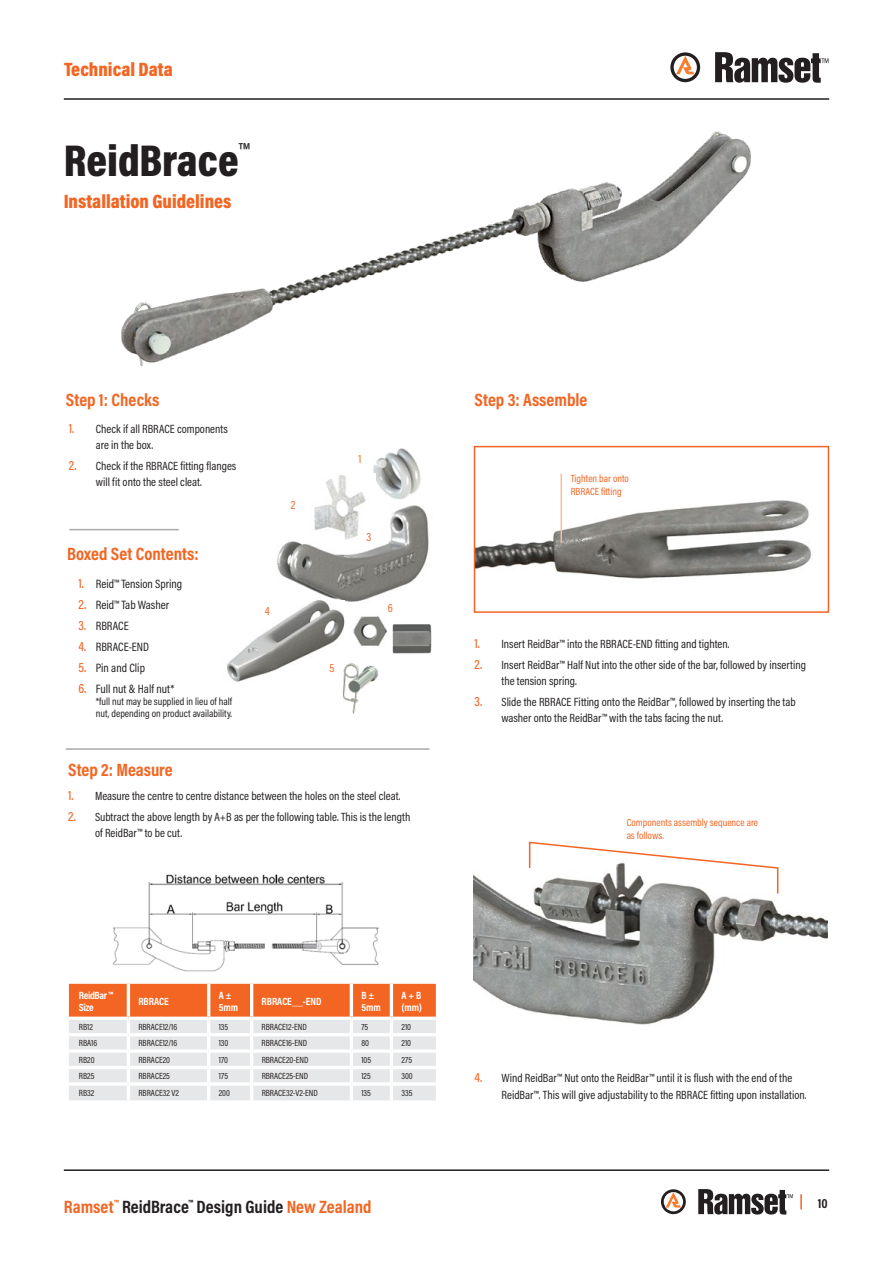
<style>
.page{position:relative;width:893px;height:1263px;background:#fff}
.page>*{position:absolute;margin:0;border:0;box-sizing:border-box;transform-origin:0 0}
.t1{font:900 45px "Acumin Pro Cond";color:#231f20}
.t2{font:900 19.5px "Acumin Pro Cond";color:#f26522}
.t3{font:700 18px "Acumin Pro Cond";color:#f26522}
.t4{font:700 18px "Acumin Pro Cond";color:#231f20}
.t5{font:700 13.5px "Acumin Pro Cond";color:#231f20}
.t6{font:12.15px "Acumin Pro Cond";color:#231f20}
.t7{font:12px/16.5px "Acumin Pro Cond";color:#231f20}
.t8{font:12px "Acumin Pro Cond";color:#f26522}
.t9{font:10.5px/12px "Acumin Pro Cond";color:#231f20}
.t10{font:10.5px/12.6px "Acumin Pro Cond";color:#f26522}
.t11{font:700 10.5px/12.6px "Acumin Pro Cond";letter-spacing:-.005em;color:#fff}
.t12{font:700 10.5px/12.6px "Acumin Pro Cond";letter-spacing:-.03em;color:#fff}
.t13{font:9px "Acumin Pro Cond";color:#231f20}
.s1{font-weight:500;font-size:13.5px;color:#f26522}
.s2{color:#f26522}
</style>
<div class="page">
<svg style="left:759px;top:53px;width:69px;height:30px"></svg>
<hr style="left:64px;top:98px;width:765px;height:2px;background:#231f20">
<img style="left:112px;top:52px;width:647px;height:538px">
<img style="left:361px;top:447px;width:68px;height:55px">
<img style="left:266px;top:502px;width:186px;height:100px">
<img style="left:227px;top:600px;width:118px;height:82px">
<img style="left:392px;top:624px;width:40px;height:30px">
<img style="left:353px;top:616px;width:34px;height:30px">
<img style="left:299px;top:474px;width:77px;height:65px">
<img style="left:318px;top:652px;width:83px;height:62px">
<hr style="left:66px;top:748px;width:364px;height:2px;background:#a7a9ac">
<hr style="left:69px;top:529px;width:110px;height:1px;background:#a7a9ac">
<img style="left:477px;top:449px;width:335px;height:141px">
<div style="left:474px;top:446px;width:355px;height:167px;border:2px solid #f26522"></div>
<img style="left:474px;top:875px;width:354px;height:150px">
<svg style="left:69px;top:984px;width:367px;height:116px;background:#ecc4b2"></svg>
<hr style="left:69px;top:1082px;width:59px;height:3px;background:#fff">
<hr style="left:128px;top:1082px;width:81px;height:3px;background:#fff">
<hr style="left:127px;top:1085px;width:3px;height:15px;background:#fff">
<hr style="left:209px;top:1082px;width:43px;height:3px;background:#fff">
<hr style="left:207px;top:1085px;width:3px;height:15px;background:#fff">
<hr style="left:252px;top:1082px;width:99px;height:3px;background:#fff">
<hr style="left:250px;top:1085px;width:3px;height:15px;background:#fff">
<hr style="left:351px;top:1082px;width:40px;height:3px;background:#fff">
<hr style="left:350px;top:1085px;width:3px;height:15px;background:#fff">
<hr style="left:391px;top:1082px;width:45px;height:3px;background:#fff">
<hr style="left:390px;top:1085px;width:3px;height:15px;background:#fff">
<hr style="left:127px;top:984px;width:3px;height:32px;background:#fff">
<hr style="left:207px;top:984px;width:3px;height:32px;background:#fff">
<hr style="left:250px;top:984px;width:3px;height:32px;background:#fff">
<hr style="left:350px;top:984px;width:3px;height:32px;background:#fff">
<hr style="left:390px;top:984px;width:3px;height:32px;background:#fff">
<svg style="left:69px;top:1016px;width:59px;height:4px"></svg>
<svg style="left:128px;top:1016px;width:81px;height:4px"></svg>
<svg style="left:209px;top:1016px;width:43px;height:4px"></svg>
<svg style="left:252px;top:1016px;width:99px;height:4px"></svg>
<svg style="left:351px;top:1016px;width:40px;height:4px"></svg>
<svg style="left:391px;top:1016px;width:45px;height:4px"></svg>
<img style="left:113px;top:874px;width:266px;height:98px">
<hr style="left:560px;top:474px;width:2px;height:69px;background:#fbbd97">
<svg style="left:528px;top:841px;width:251px;height:54px"></svg>
<hr style="left:64px;top:1169px;width:765px;height:2px;background:#231f20">
<svg style="left:800px;top:1194px;width:2px;height:15px"></svg>
<svg style="left:661px;top:1189px;width:25px;height:25px"></svg>
<svg style="left:698px;top:1189px;width:95px;height:25px"></svg>
<h2 class="t2" style="left:64px;top:57px;width:110px">Technical Data</h2>
<h1 class="t1" style="left:64px;top:131px;width:187px">ReidBrace<sup>™</sup></h1>
<h2 class="t2" style="left:64px;top:189px;width:169px">Installation Guidelines</h2>
<h3 class="t3" style="left:66px;top:388px;width:95px">Step 1: Checks</h3>
<p class="t7" style="left:96px;top:420px;width:134px;text-indent:-27px"><span class="s1">1.</span> Check if all RBRACE components are in the box.</p>
<p class="t7" style="left:96px;top:457px;width:142px;text-indent:-27px"><span class="s1">2.</span> Check if the RBRACE fitting flanges will fit onto the steel cleat.</p>
<h3 class="t3" style="left:67px;top:542px;width:133px">Boxed Set Contents:</h3>
<p class="t6" style="left:78px;top:576px;width:105px"><span class="s1">1.</span> Reid™ Tension Spring</p>
<p class="t6" style="left:78px;top:597px;width:92px"><span class="s1">2.</span> Reid™ Tab Washer</p>
<p class="t6" style="left:78px;top:618px;width:52px"><span class="s1">3.</span> RBRACE</p>
<p class="t6" style="left:78px;top:639px;width:72px"><span class="s1">4.</span> RBRACE-END</p>
<p class="t6" style="left:78px;top:660px;width:68px"><span class="s1">5.</span> Pin and Clip</p>
<p class="t6" style="left:78px;top:681px;width:98px"><span class="s1">6.</span> Full nut &amp; Half nut*</p>
<p class="t9" style="left:96px;top:695px;width:138px">*full nut may be supplied in lieu of half nut, depending on product availability.</p>
<h3 class="t3" style="left:68px;top:758px;width:106px">Step 2: Measure</h3>
<p class="t8" style="left:291px;top:497px;width:6px">2</p>
<p class="t8" style="left:265px;top:604px;width:6px">4</p>
<p class="t8" style="left:358px;top:451px;width:5px">1</p>
<p class="t8" style="left:329px;top:660px;width:6px">5</p>
<p class="t8" style="left:366px;top:530px;width:6px">3</p>
<p class="t8" style="left:388px;top:600px;width:7px">6</p>
<p class="t7" style="left:68px;top:787px;width:334px"><span class="s1">1.</span> Measure the centre to centre distance between the holes on the steel cleat.</p>
<p class="t7" style="left:95px;top:808px;width:317px;text-indent:-27px"><span class="s1">2.</span> Subtract the above length by A+B as per the following table. This is the length of ReidBar™ to be cut.</p>
<h3 class="t3" style="left:474px;top:388px;width:114px">Step 3: Assemble</h3>
<p class="t10" style="left:571px;top:472px;width:60px">Tighten bar onto<br>RBRACE fitting</p>
<p class="t7" style="left:474px;top:635px;width:256px"><span class="s1">1.</span> Insert ReidBar™ into the RBRACE-END fitting and tighten.</p>
<p class="t7" style="left:501px;top:656px;width:306px;text-indent:-27px"><span class="s1">2.</span> Insert ReidBar™ Half Nut into the other side of the bar, followed by inserting the tension spring.</p>
<p class="t7" style="left:501px;top:693px;width:296px;text-indent:-27px"><span class="s1">3.</span> Slide the RBRACE Fitting onto the ReidBar™, followed by inserting the tab washer onto the ReidBar™ with the tabs facing the nut.</p>
<p class="t10" style="left:627px;top:816px;width:133px">Components assembly sequence are as follows.</p>
<p class="t12" style="left:79px;top:988px;width:36px">ReidBar ™<br>Size</p>
<p class="t11" style="left:138px;top:995px;width:32px">RBRACE</p>
<p class="t11" style="left:219px;top:988px;width:21px">A ±<br>5mm</p>
<p class="t11" style="left:262px;top:995px;width:61px">RBRACE__-END</p>
<p class="t11" style="left:361px;top:988px;width:21px">B ±<br>5mm</p>
<p class="t11" style="left:401px;top:988px;width:22px">A + B (mm)</p>
<p class="t13" style="left:79px;top:1021px;width:16px">RB12</p>
<p class="t13" style="left:138px;top:1021px;width:41px">RBRACE12/16</p>
<p class="t13" style="left:219px;top:1021px;width:11px">135</p>
<p class="t13" style="left:262px;top:1021px;width:47px">RBRACE12-END</p>
<p class="t13" style="left:361px;top:1021px;width:8px">75</p>
<p class="t13" style="left:401px;top:1021px;width:11px">210</p>
<p class="t13" style="left:79px;top:1037px;width:20px">RBA16</p>
<p class="t13" style="left:138px;top:1037px;width:41px">RBRACE12/16</p>
<p class="t13" style="left:219px;top:1037px;width:11px">130</p>
<p class="t13" style="left:262px;top:1037px;width:47px">RBRACE16-END</p>
<p class="t13" style="left:361px;top:1037px;width:9px">80</p>
<p class="t13" style="left:401px;top:1037px;width:11px">210</p>
<p class="t13" style="left:79px;top:1054px;width:17px">RB20</p>
<p class="t13" style="left:138px;top:1054px;width:33px">RBRACE20</p>
<p class="t13" style="left:219px;top:1054px;width:11px">170</p>
<p class="t13" style="left:262px;top:1054px;width:48px">RBRACE20-END</p>
<p class="t13" style="left:361px;top:1054px;width:11px">105</p>
<p class="t13" style="left:401px;top:1054px;width:12px">275</p>
<p class="t13" style="left:79px;top:1070px;width:17px">RB25</p>
<p class="t13" style="left:138px;top:1070px;width:33px">RBRACE25</p>
<p class="t13" style="left:219px;top:1070px;width:11px">175</p>
<p class="t13" style="left:262px;top:1070px;width:48px">RBRACE25-END</p>
<p class="t13" style="left:361px;top:1070px;width:11px">125</p>
<p class="t13" style="left:401px;top:1070px;width:13px">300</p>
<p class="t13" style="left:79px;top:1086px;width:17px">RB32</p>
<p class="t13" style="left:138px;top:1086px;width:42px">RBRACE32 V2</p>
<p class="t13" style="left:219px;top:1086px;width:13px">200</p>
<p class="t13" style="left:262px;top:1086px;width:58px">RBRACE32-V2-END</p>
<p class="t13" style="left:361px;top:1086px;width:11px">135</p>
<p class="t13" style="left:401px;top:1086px;width:13px">335</p>
<p class="t7" style="left:501px;top:1069px;width:306px;text-indent:-27px"><span class="s1">4.</span> Wind ReidBar™ Nut onto the ReidBar™ until it is flush with the end of the<br>ReidBar™. This will give adjustability to the RBRACE fitting upon installation.</p>
<h3 class="t4" style="left:64px;top:1195px;width:309px"><span class="s2">Ramset</span><sup>™</sup> ReidBrace<sup>™</sup> Design Guide <span class="s2">New Zealand</span></h3>
<p class="t5" style="left:818px;top:1194px;width:11px">10</p>
</div>
